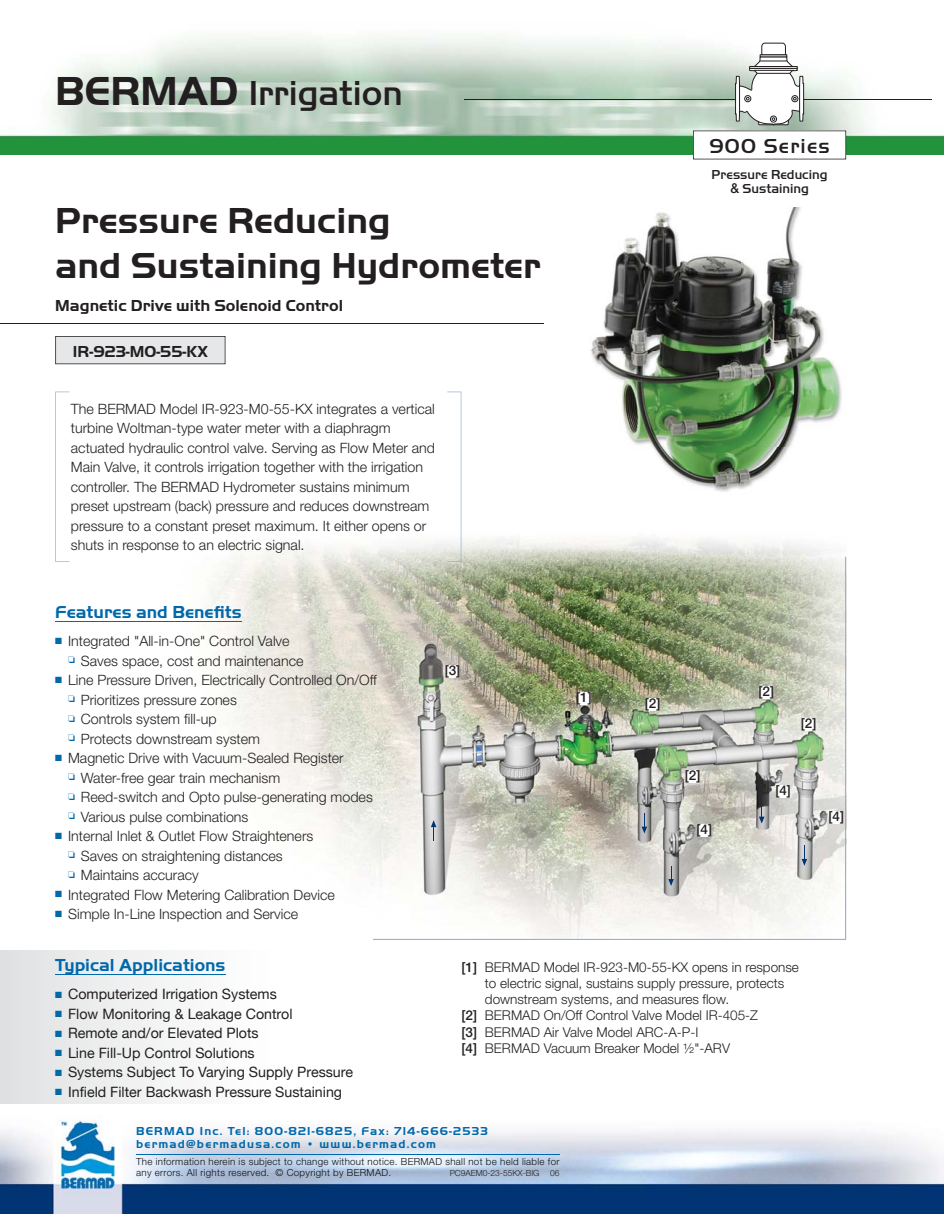
<style>
.page{position:relative;width:944px;height:1214px;background:#fff}
.page>*{position:absolute;margin:0;border:0;box-sizing:border-box;transform-origin:0 0}
.t1{font:700 37.5px/45px "Handel Got D";color:#231f20}
.t2{font:500 36px "Handel Got D";color:#231f20}
.t3{font:500 21px "Handel Got D";letter-spacing:.06em;color:#231f20}
.t4{font:700 18px "Handel Got D";color:#0068ab}
.t5{font:700 16.5px "Handel Got D";color:#231f20}
.t6{font:300 14.25px/19.5px "Helvetica Neue";color:#231f20}
.t7{font:14.25px "Helvetica Neue";color:#231f20}
.t8{font:300 13.5px "Helvetica Neue";color:#231f20}
.t9{font:500 13.5px/13.5px "Handel Got D";color:#231f20;text-align:center}
.t10{font:500 13.5px "Helvetica Neue";color:#231f20}
.t11{font:700 12px/13.5px "Handel Got D";letter-spacing:.1em;color:#0068ab}
.t12{font:300 9.75px/10.5px "Helvetica Neue";letter-spacing:.03em;color:#111112}
.t13{font:300 8.4px "Helvetica Neue";color:#231f20}
.s1{font-weight:700;font-size:42px}
.s2{font-family:"Helvetica Neue"}
.s3{color:#0068ab}
.s4{font-weight:500}
</style>
<div class="page">
<img style="left:0;top:1103px;width:944px;height:110px">
<img style="left:0;top:36px;width:944px;height:118px">
<hr style="left:463px;top:99px;width:468px;height:1px;background:#231f20">
<svg style="left:693px;top:43px;width:153px;height:116px"></svg>
<hr style="left:0;top:323px;width:543px;height:1px;background:#231f20">
<div style="left:0;top:950px;width:483px;height:153px;background:linear-gradient(to right,#e6e7e8,#fff)"></div>
<hr style="left:55px;top:974px;width:170px;height:1px;background:#0068ab">
<hr style="left:136px;top:1154px;width:423px;height:1px;background:#0068ab">
<img style="left:591px;top:208px;width:251px;height:284px">
<svg style="left:55px;top:336px;width:170px;height:28px;background:#dbdcdd"></svg>
<img style="left:206px;top:514px;width:640px;height:358px">
<hr style="left:55px;top:621px;width:186px;height:1px;background:#0068ab">
<img style="left:373px;top:557px;width:473px;height:383px">
<div style="left:759px;top:686px;width:13px;height:12px;background:#fff"></div>
<div style="left:802px;top:718px;width:13px;height:12px;background:#fff"></div>
<div style="left:686px;top:770px;width:13px;height:12px;background:#fff"></div>
<div style="left:829px;top:810px;width:13px;height:13px;background:#fff"></div>
<div style="left:776px;top:785px;width:13px;height:12px;background:#fff"></div>
<div style="left:697px;top:824px;width:13px;height:12px;background:#fff"></div>
<div style="left:646px;top:698px;width:13px;height:13px;background:#fff"></div>
<div style="left:577px;top:692px;width:13px;height:13px;background:#fff"></div>
<div style="left:446px;top:665px;width:13px;height:12px;background:#fff"></div>
<svg style="left:431px;top:820px;width:5px;height:20px"></svg>
<svg style="left:641px;top:813px;width:6px;height:20px"></svg>
<svg style="left:668px;top:865px;width:6px;height:21px"></svg>
<svg style="left:759px;top:803px;width:5px;height:20px"></svg>
<svg style="left:801px;top:845px;width:6px;height:21px"></svg>
<svg style="left:55px;top:391px;width:406px;height:171px"></svg>
<h2 class="t2" style="left:55px;top:79px;width:349px"><span class="s1">BERMAD</span> Irrigation</h2>
<h1 class="t1" style="left:55px;top:202px;width:487px">Pressure Reducing<br>and Sustaining Hydrometer</h1>
<p class="t5" style="left:55px;top:299px;width:289px">Magnetic Drive with Solenoid Control</p>
<p class="t5" style="left:73px;top:345px;width:136px">IR-923-M0-55-KX</p>
<p class="t6" style="left:71px;top:400px;width:366px">The BERMAD Model IR-923-M0-55-KX integrates a vertical turbine Woltman-type water meter with a diaphragm actuated hydraulic control valve. Serving as Flow Meter and Main Valve, it controls irrigation together with the irrigation controller. The BERMAD Hydrometer sustains minimum preset upstream (back) pressure and reduces downstream pressure to a constant preset maximum. It either opens or shuts in response to an electric signal.</p>
<p class="t4" style="left:55px;top:605px;width:188px">Features and Benefits</p>
<p class="t6" style="left:68px;top:632px;width:237px;text-indent:-13px"><sup>■</sup> Integrated "All-in-One" Control Valve<br><sup>❏</sup> Saves space, cost and maintenance</p>
<p class="t6" style="left:68px;top:671px;width:310px;text-indent:-13px"><sup>■</sup> Line Pressure Driven, Electrically Controlled On/Off <sup>❏</sup> Prioritizes pressure zones<br><sup>❏</sup> Controls system fill-up<br><sup>❏</sup> Protects downstream system</p>
<p class="t6" style="left:68px;top:749px;width:306px;text-indent:-13px"><sup>■</sup> Magnetic Drive with Vacuum-Sealed Register<br><sup>❏</sup> Water-free gear train mechanism<br><sup>❏</sup> Reed-switch and Opto pulse-generating modes <sup>❏</sup> Various pulse combinations</p>
<p class="t6" style="left:68px;top:827px;width:247px;text-indent:-13px"><sup>■</sup> Internal Inlet &amp; Outlet Flow Straighteners <sup>❏</sup> Saves on straightening distances<br><sup>❏</sup> Maintains accuracy</p>
<p class="t6" style="left:55px;top:886px;width:281px"><sup>■</sup> Integrated Flow Metering Calibration Device</p>
<p class="t6" style="left:55px;top:905px;width:244px"><sup>■</sup> Simple In-Line Inspection and Service</p>
<p class="t10" style="left:445px;top:665px;width:17px">[3]</p>
<p class="t10" style="left:576px;top:692px;width:17px">[1]</p>
<h3 class="t3" style="left:709px;top:138px;width:122px">900 Series</h3>
<p class="t9" style="left:711px;top:169px;width:118px">Pressure Reducing <span class="s2">&amp;</span> Sustaining</p>
<p class="t10" style="left:645px;top:699px;width:17px">[2]</p>
<p class="t10" style="left:685px;top:770px;width:17px">[2]</p>
<p class="t10" style="left:696px;top:824px;width:17px">[4]</p>
<p class="t10" style="left:758px;top:686px;width:17px">[2]</p>
<p class="t10" style="left:800px;top:718px;width:17px">[2]</p>
<p class="t10" style="left:775px;top:785px;width:17px">[4]</p>
<p class="t10" style="left:828px;top:811px;width:17px">[4]</p>
<p class="t4" style="left:55px;top:958px;width:172px">Typical Applications</p>
<p class="t7" style="left:55px;top:985px;width:223px"><span class="s3">■</span> Computerized Irrigation Systems</p>
<p class="t7" style="left:55px;top:1005px;width:239px"><span class="s3">■</span> Flow Monitoring &amp; Leakage Control</p>
<p class="t7" style="left:55px;top:1024px;width:205px"><span class="s3">■</span> Remote and/or Elevated Plots</p>
<p class="t7" style="left:55px;top:1044px;width:201px"><span class="s3">■</span> Line Fill-Up Control Solutions</p>
<p class="t7" style="left:55px;top:1063px;width:299px"><span class="s3">■</span> Systems Subject To Varying Supply Pressure</p>
<p class="t7" style="left:55px;top:1083px;width:288px"><span class="s3">■</span> Infield Filter Backwash Pressure Sustaining</p>
<p class="t8" style="left:461px;top:962px;width:339px"><span class="s4">[1]</span> BERMAD Model IR-923-M0-55-KX opens in response</p>
<p class="t8" style="left:485px;top:978px;width:301px">to electric signal, sustains supply pressure, protects</p>
<p class="t8" style="left:485px;top:994px;width:246px">downstream systems, and measures flow.</p>
<p class="t8" style="left:461px;top:1010px;width:298px"><span class="s4">[2]</span> BERMAD On/Off Control Valve Model IR-405-Z</p>
<p class="t8" style="left:461px;top:1027px;width:238px"><span class="s4">[3]</span> BERMAD Air Valve Model ARC-A-P-I</p>
<p class="t8" style="left:461px;top:1043px;width:270px"><span class="s4">[4]</span> BERMAD Vacuum Breaker Model ½"-ARV</p>
<p class="t11" style="left:136px;top:1125px;width:353px">BERMAD Inc. Tel: 800-821-6825, Fax: 714-666-2533 bermad@bermadusa.com • www.bermad.com</p>
<p class="t12" style="left:136px;top:1157px;width:425px">The information herein is subject to change without notice. BERMAD shall not be held liable for any errors. All rights reserved. © Copyright by BERMAD.</p>
<p class="t13" style="left:449px;top:1169px;width:91px">PC9AEM0-23-55KX-BIG</p>
<p class="t13" style="left:550px;top:1169px;width:11px">06</p>
</div>
